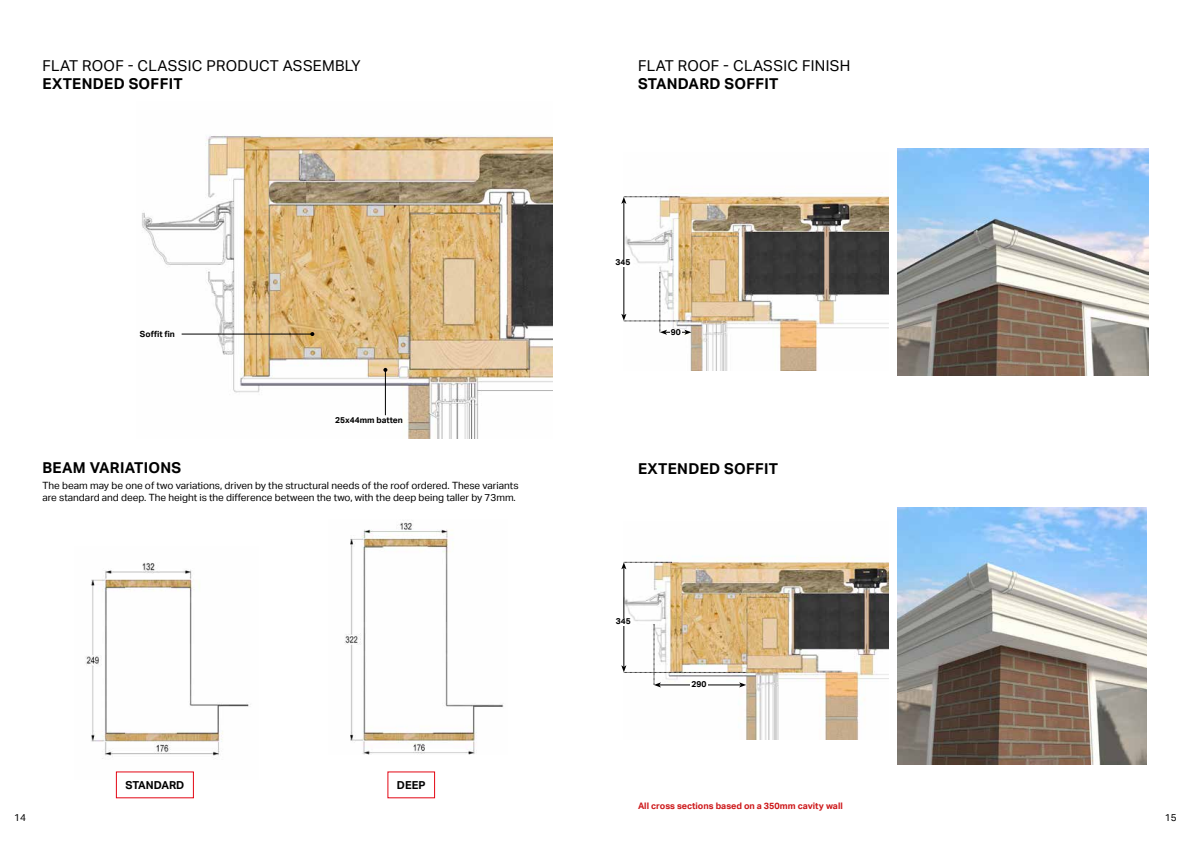
<style>
.page{position:relative;width:1191px;height:842px;background:#fff}
.page>*{position:absolute;margin:0;border:0;box-sizing:border-box;transform-origin:0 0}
.t1{font:700 15px "Aktiv Grotesk";letter-spacing:.02em;color:#000}
.t2{font:15px "Aktiv Grotesk";letter-spacing:.02em;color:#000}
.t3{font:700 11px "Aktiv Grotesk";color:#000}
.t4{font:10px/12px "Aktiv Grotesk";color:#000}
.t5{font:700 9px "Aktiv Grotesk";color:#cd1719}
.t6{font:700 8.5px "Aktiv Grotesk";color:#000}
</style>
<div class="page">
<img style="left:142px;top:135px;width:411px;height:303px">
<img style="left:85px;top:563px;width:164px;height:217px">
<img style="left:344px;top:520px;width:160px;height:235px">
<img style="left:897px;top:507px;width:250px;height:257px">
<img style="left:897px;top:149px;width:251px;height:227px">
<hr style="left:182px;top:334px;width:130px;height:1px;background:#000">
<svg style="left:310px;top:332px;width:4px;height:4px"></svg>
<hr style="left:385px;top:370px;width:1px;height:45px;background:#000">
<svg style="left:383px;top:368px;width:4px;height:4px"></svg>
<img style="left:624px;top:196px;width:265px;height:175px">
<hr style="left:623px;top:202px;width:1px;height:113px;background:#000">
<svg style="left:621px;top:272px;width:70px;height:63px"></svg>
<svg style="left:621px;top:197px;width:58px;height:7px"></svg>
<div style="left:614px;top:259px;width:17px;height:7px;background:#fff"></div>
<div style="left:670px;top:329px;width:11px;height:8px;background:#fff"></div>
<img style="left:624px;top:557px;width:265px;height:182px">
<hr style="left:623px;top:568px;width:1px;height:99px;background:#000">
<svg style="left:621px;top:562px;width:51px;height:7px"></svg>
<div style="left:615px;top:618px;width:17px;height:8px;background:#fff"></div>
<svg style="left:621px;top:624px;width:125px;height:63px"></svg>
<div style="left:690px;top:681px;width:17px;height:8px;background:#fff"></div>
<h1 class="t2" style="left:43px;top:57px;width:320px">FLAT ROOF - CLASSIC PRODUCT ASSEMBLY</h1>
<h1 class="t1" style="left:43px;top:75px;width:142px">EXTENDED SOFFIT</h1>
<p class="t6" style="left:140px;top:329px;width:36px">Soffit fin</p>
<p class="t6" style="left:335px;top:415px;width:69px">25x44mm batten</p>
<h1 class="t1" style="left:43px;top:459px;width:140px">BEAM VARIATIONS</h1>
<p class="t4" style="left:43px;top:479px;width:477px">The beam may be one of two variations, driven by the structural needs of the roof ordered. These variants are standard and deep. The height is the difference between the two, with the deep being taller by 73mm.</p>
<p class="t3" style="left:125px;top:778px;width:60px">STANDARD</p>
<p class="t3" style="left:397px;top:778px;width:30px">DEEP</p>
<h1 class="t2" style="left:638px;top:57px;width:214px">FLAT ROOF - CLASSIC FINISH</h1>
<h1 class="t1" style="left:638px;top:75px;width:142px">STANDARD SOFFIT</h1>
<p class="t6" style="left:615px;top:257px;width:17px">345</p>
<p class="t6" style="left:670px;top:327px;width:12px">90</p>
<h1 class="t1" style="left:638px;top:460px;width:142px">EXTENDED SOFFIT</h1>
<p class="t6" style="left:616px;top:616px;width:17px">345</p>
<p class="t6" style="left:691px;top:679px;width:17px">290</p>
<p class="t5" style="left:638px;top:801px;width:206px">All cross sections based on a 350mm cavity wall</p>
<p class="t4" style="left:14px;top:811px;width:13px">14</p>
<p class="t4" style="left:1165px;top:811px;width:13px">15</p>
</div>
